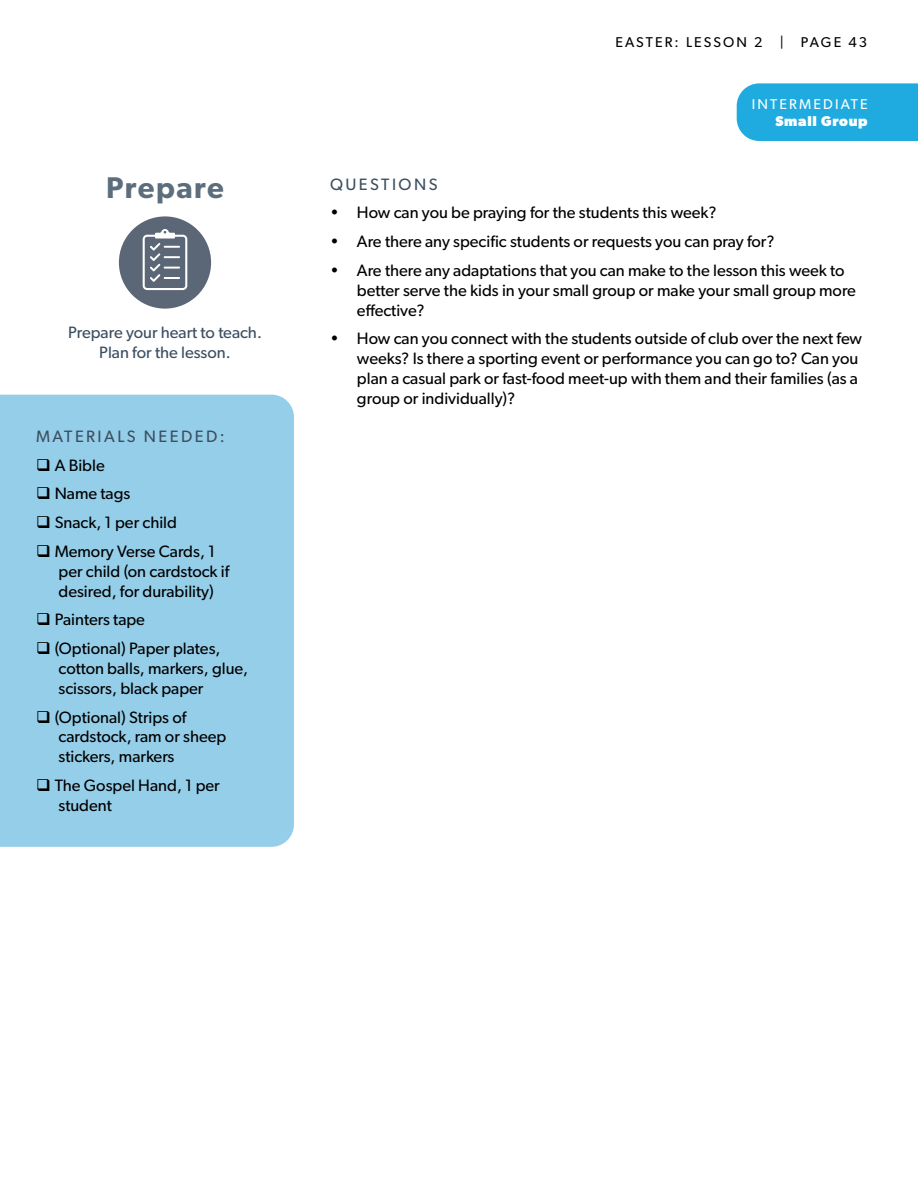
<style>
.page{position:relative;width:918px;height:1188px;background:#fff}
.page>*{position:absolute;margin:0;border:0;box-sizing:border-box;transform-origin:0 0}
.t1{font:600 30px "Gibson";letter-spacing:.05em;color:#5c6e7d}
.t2{font:16.5px/19.8px "Gibson";color:#000}
.t3{font:16.5px/19.8px "Gibson";color:#3b4f61;text-align:center}
.t4{font:16.5px "Gibson";letter-spacing:.15em;color:#3b4f61}
.t5{font:14.25px "Gibson";letter-spacing:.15em;color:#000}
.t6{font:14.25px "Gibson";letter-spacing:.15em;color:#fff}
.t7{font:700 14.25px "Gibson";letter-spacing:.05em;color:#fff}
</style>
<div class="page">
<div style="left:737px;top:83px;width:181px;height:58px;background:#1fabdf"></div>
<div style="left:119px;top:216px;width:92px;height:93px;background:#5b6676;border-radius:50%"></div>
<svg style="left:143px;top:229px;width:44px;height:61px"></svg>
<div style="left:0;top:395px;width:294px;height:452px;background:#95cee9"></div>
<p class="t5" style="left:615px;top:34px;width:253px">EASTER: LESSON 2 | PAGE 43</p>
<p class="t6" style="left:752px;top:96px;width:117px">INTERMEDIATE</p>
<p class="t7" style="left:775px;top:113px;width:94px">Small Group</p>
<h1 class="t1" style="left:106px;top:170px;width:119px">Prepare</h1>
<p class="t4" style="left:330px;top:174px;width:109px">QUESTIONS</p>
<p class="t2" style="left:330px;top:203px;width:388px">• How can you be praying for the students this week?</p>
<p class="t2" style="left:330px;top:231px;width:446px">• Are there any specific students or requests you can pray for?</p>
<p class="t2" style="left:357px;top:260px;width:501px;text-indent:-27px">• Are there any adaptations that you can make to the lesson this week to better serve the kids in your small group or make your small group more effective?</p>
<p class="t2" style="left:357px;top:329px;width:507px;text-indent:-27px">• How can you connect with the students outside of club over the next few weeks? Is there a sporting event or performance you can go to? Can you plan a casual park or fast-food meet-up with them and their families (as a group or individually)?</p>
<p class="t4" style="left:36px;top:426px;width:190px">MATERIALS NEEDED:</p>
<p class="t2" style="left:36px;top:455px;width:70px">❑ A Bible</p>
<p class="t2" style="left:36px;top:484px;width:96px">❑ Name tags</p>
<p class="t2" style="left:36px;top:512px;width:143px">❑ Snack, 1 per child</p>
<p class="t2" style="left:59px;top:541px;width:172px;text-indent:-23px">❑ Memory Verse Cards, 1 per child (on cardstock if desired, for durability)</p>
<p class="t2" style="left:36px;top:610px;width:111px">❑ Painters tape</p>
<p class="t2" style="left:59px;top:638px;width:191px;text-indent:-23px">❑ (Optional) Paper plates, cotton balls, markers, glue, scissors, black paper</p>
<p class="t2" style="left:59px;top:707px;width:169px;text-indent:-23px">❑ (Optional) Strips of cardstock, ram or sheep stickers, markers</p>
<p class="t2" style="left:59px;top:775px;width:163px;text-indent:-23px">❑ The Gospel Hand, 1 per student</p>
<p class="t3" style="left:68px;top:323px;width:195px">Prepare your heart to teach.<br>Plan for the lesson.</p>
</div>
